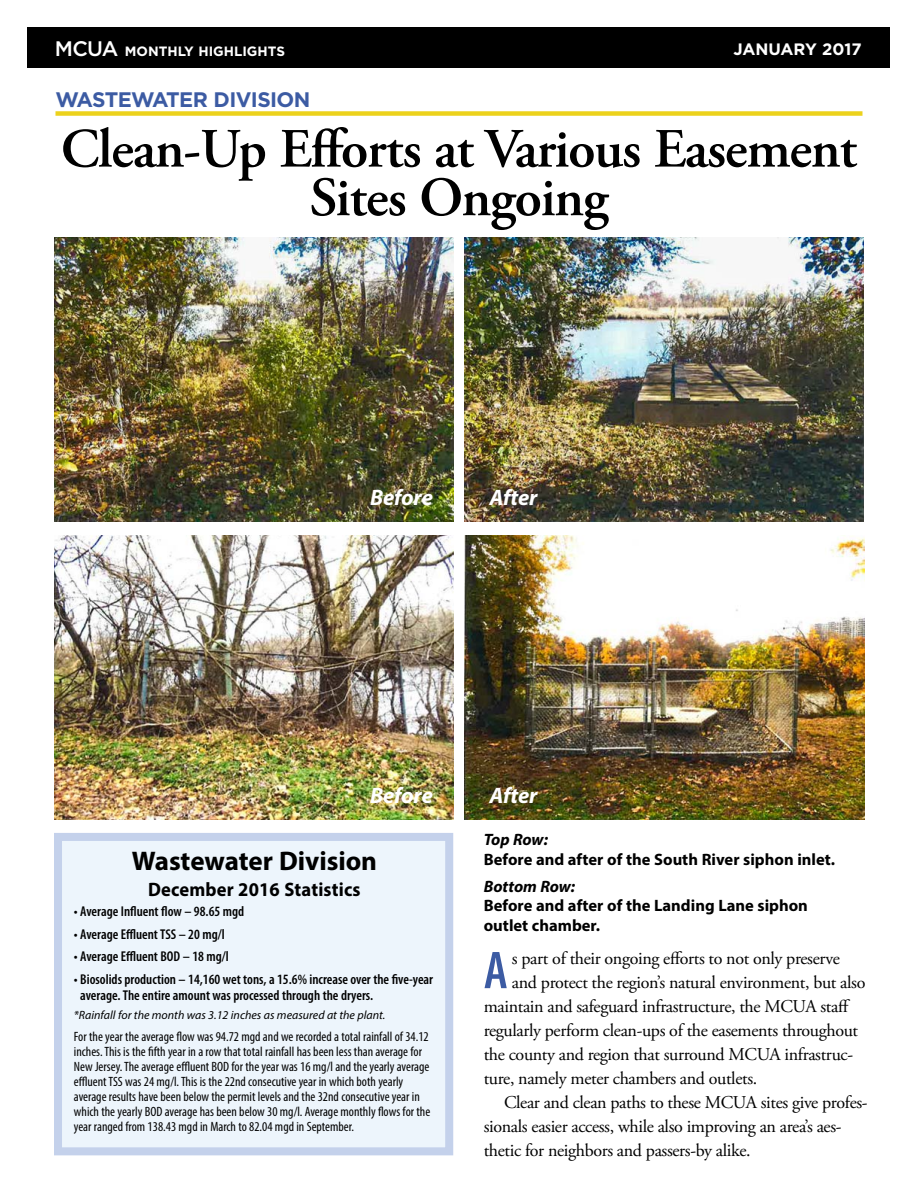
<style>
.page{position:relative;width:918px;height:1188px;background:#fff}
.page>*{position:absolute;margin:0;border:0;box-sizing:border-box;transform-origin:0 0}
.t1{font:600 55.35px/48.6px "Adobe Garamond Pro";letter-spacing:-.02em;color:#000;text-align:center}
.t2{font:600 condensed 53.55px "Myriad Pro";color:#3c5ba3}
.t3{font:700 27px "Myriad Pro";letter-spacing:-.005em;color:#000}
.t4{font:italic 700 22.5px "Myriad Pro";letter-spacing:-.01em;color:#fff}
.t5{font:700 21px "Gotham";letter-spacing:-.03em;color:#3c5ba3}
.t6{font:700 19.5px "Myriad Pro";letter-spacing:.01em;color:#000;scale:.95 1}
.t7{font:18px "Adobe Garamond Pro";letter-spacing:-.02em;color:#000}
.t8{font:700 16.5px/19.8px "Myriad Pro";color:#000}
.t9{font:italic 700 16.5px "Myriad Pro";color:#000}
.t10{font:700 16.5px "Gotham";color:#fff}
.t11{font:600 condensed 14.25px/15.8px "Myriad Pro";color:#000}
.t12{font:condensed 13.5px/15px "Myriad Pro";color:#000}
.t13{font:700 13.5px "Gotham";color:#fff}
.t14{font:italic 12px "Myriad Pro";color:#000}
.s1{font-weight:500;font-size:21px}
</style>
<div class="page">
<div style="left:28px;top:27px;width:862px;height:41px;background:#000"></div>
<div style="left:56px;top:111px;width:806px;height:5px;background:#ecd21c"></div>
<div style="left:58px;top:837px;width:391px;height:314px;background:#edf5fc"></div>
<div style="left:54px;top:833px;width:399px;height:322px;border:8px solid #c4d1eb"></div>
<img style="left:54px;top:238px;width:399px;height:283px">
<img style="left:465px;top:238px;width:399px;height:283px">
<img style="left:54px;top:536px;width:399px;height:283px">
<img style="left:465px;top:536px;width:399px;height:283px">
<p class="t13" style="left:55px;top:47px;width:232px"><span class="s1">MCUA</span> MONTHLY HIGHLIGHTS</p>
<p class="t10" style="left:733px;top:43px;width:130px">JANUARY 2017</p>
<h3 class="t5" style="left:56px;top:91px;width:256px">WASTEWATER DIVISION</h3>
<h1 class="t1" style="left:61px;top:129px;width:798px">Clean-Up Efforts at Various Easement<br>Sites Ongoing</h1>
<h3 class="t4" style="left:370px;top:489px;width:64px">Before</h3>
<h3 class="t4" style="left:490px;top:489px;width:49px">After</h3>
<h3 class="t4" style="left:370px;top:787px;width:64px">Before</h3>
<h3 class="t3" style="left:132px;top:851px;width:247px">Wastewater Division</h3>
<h3 class="t6" style="left:148px;top:882px;width:225px">December 2016 Statistics</h3>
<p class="t11" style="left:74px;top:905px;width:172px">• Average Influent flow – 98.65 mgd</p>
<p class="t11" style="left:74px;top:928px;width:152px">• Average Effluent TSS – 20 mg/l</p>
<p class="t11" style="left:74px;top:950px;width:156px">• Average Effluent BOD – 18 mg/l</p>
<p class="t11" style="left:80px;top:973px;width:354px;text-indent:-6px">• Biosolids production – 14,160 wet tons, a 15.6% increase over the five-year average. The entire amount was processed through the dryers.</p>
<p class="t14" style="left:74px;top:1011px;width:313px">*Rainfall for the month was 3.12 inches as measured at the plant.</p>
<p class="t12" style="left:74px;top:1030px;width:358px">For the year the average flow was 94.72 mgd and we recorded a total rainfall of 34.12 inches. This is the fifth year in a row that total rainfall has been less than average for New Jersey. The average effluent BOD for the year was 16 mg/l and the yearly average effluent TSS was 24 mg/l. This is the 22nd consecutive year in which both yearly average results have been below the permit levels and the 32nd consecutive year in which the yearly BOD average has been below 30 mg/l. Average monthly flows for the year ranged from 138.43 mgd in March to 82.04 mgd in September.</p>
<h3 class="t4" style="left:490px;top:787px;width:49px">After</h3>
<p class="t9" style="left:484px;top:834px;width:66px">Top Row:</p>
<p class="t8" style="left:484px;top:851px;width:353px">Before and after of the South River siphon inlet.</p>
<p class="t9" style="left:484px;top:880px;width:93px">Bottom Row:</p>
<p class="t8" style="left:484px;top:898px;width:326px">Before and after of the Landing Lane siphon outlet chamber.</p>
<h2 class="t2" style="left:484px;top:950px;width:26px">A</h2>
<h3 class="t7" style="left:512px;top:951px;width:329px">s part of their ongoing efforts to not only preserve</h3>
<h3 class="t7" style="left:512px;top:975px;width:355px">and protect the region’s natural environment, but also</h3>
<h3 class="t7" style="left:484px;top:999px;width:368px">maintain and safeguard infrastructure, the MCUA staff</h3>
<h3 class="t7" style="left:484px;top:1023px;width:376px">regularly perform clean-ups of the easements throughout</h3>
<h3 class="t7" style="left:484px;top:1047px;width:371px">the county and region that surround MCUA infrastruc-</h3>
<h3 class="t7" style="left:484px;top:1071px;width:275px">ture, namely meter chambers and outlets.</h3>
<h3 class="t7" style="left:504px;top:1095px;width:365px">Clear and clean paths to these MCUA sites give profes-</h3>
<h3 class="t7" style="left:484px;top:1119px;width:359px">sionals easier access, while also improving an area’s aes-</h3>
<h3 class="t7" style="left:484px;top:1143px;width:269px">thetic for neighbors and passers-by alike.</h3>
</div>
